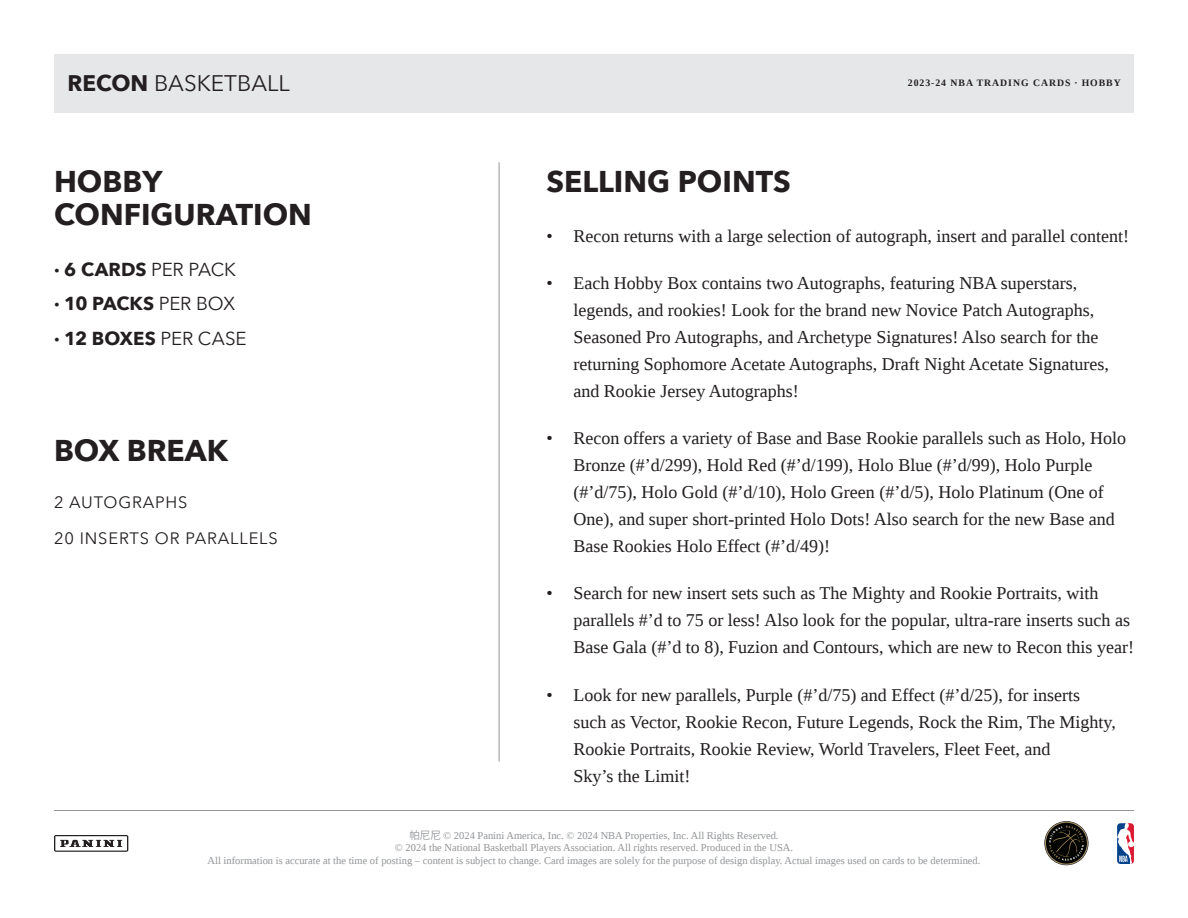
<style>
.page{position:relative;width:1188px;height:918px;background:#fff}
.page>*{position:absolute;margin:0;border:0;box-sizing:border-box;transform-origin:0 0}
.t1{font:700 30px "Avenir Next";color:#231f20}
.t2{font:22.5px "Avenir Next";color:#231f20}
.t3{font:700 18.75px "Avenir Next";color:#231f20}
.t4{font:18px/27px "Liberation Serif";color:#231f20}
.t5{font:16.5px "Avenir Next";letter-spacing:.05em;color:#231f20}
.t6{font:10.5px/12.6px "Liberation Serif";color:#939598;text-align:center}
.t7{font:700 9.75px "Liberation Serif";letter-spacing:.1em;color:#231f20}
.s1{font-weight:700}
.s2{font-weight:400}
.s3{font-family:"Koz Go Pr 6 N"}
</style>
<div class="page">
<svg style="left:1117px;top:823px;width:17px;height:41px"></svg>
<hr style="left:54px;top:810px;width:1080px;height:1px;background:#939598">
<svg style="left:54px;top:835px;width:74px;height:17px"></svg>
<svg style="left:1044px;top:821px;width:45px;height:44px"></svg>
<hr style="left:499px;top:162px;width:1px;height:600px;background:#939598">
<div style="left:54px;top:54px;width:1080px;height:58px;background:#e6e7e9"></div>
<p class="t2" style="left:68px;top:64px;width:224px"><span class="s1">RECON</span> BASKETBALL</p>
<p class="t7" style="left:908px;top:77px;width:215px">2023-24 NBA TRADING CARDS · HOBBY</p>
<p class="t1" style="left:54px;top:156px;width:110px">HOBBY</p>
<p class="t1" style="left:546px;top:156px;width:246px">SELLING POINTS</p>
<p class="t1" style="left:54px;top:189px;width:259px">CONFIGURATION</p>
<p class="t3" style="left:54px;top:253px;width:183px">· 6 CARDS <span class="s2">PER PACK</span></p>
<p class="t3" style="left:54px;top:287px;width:183px">· 10 PACKS <span class="s2">PER BOX</span></p>
<p class="t3" style="left:54px;top:322px;width:194px">· 12 BOXES <span class="s2">PER CASE</span></p>
<p class="t4" style="left:546px;top:222px;width:584px">• Recon returns with a large selection of autograph, insert and parallel content!</p>
<p class="t4" style="left:573px;top:269px;width:537px;text-indent:-27px">• Each Hobby Box contains two Autographs, featuring NBA superstars, legends, and rookies! Look for the brand new Novice Patch Autographs, Seasoned Pro Autographs, and Archetype Signatures! Also search for the returning Sophomore Acetate Autographs, Draft Night Acetate Signatures, and Rookie Jersey Autographs!</p>
<p class="t4" style="left:573px;top:425px;width:554px;text-indent:-27px">• Recon offers a variety of Base and Base Rookie parallels such as Holo, Holo Bronze (#’d/299), Hold Red (#’d/199), Holo Blue (#’d/99), Holo Purple (#’d/75), Holo Gold (#’d/10), Holo Green (#’d/5), Holo Platinum (One of One), and super short-printed Holo Dots! Also search for the new Base and Base Rookies Holo Effect (#’d/49)!</p>
<p class="t4" style="left:573px;top:580px;width:562px;text-indent:-27px">• Search for new insert sets such as The Mighty and Rookie Portraits, with parallels #’d to 75 or less! Also look for the popular, ultra-rare inserts such as<br>Base Gala (#’d to 8), Fuzion and Contours, which are new to Recon this year!</p>
<p class="t4" style="left:573px;top:681px;width:544px;text-indent:-27px">• Look for new parallels, Purple (#’d/75) and Effect (#’d/25), for inserts such as Vector, Rookie Recon, Future Legends, Rock the Rim, The Mighty, Rookie Portraits, Rookie Review, World Travelers, Fleet Feet, and<br>Sky’s the Limit!</p>
<p class="t1" style="left:54px;top:425px;width:176px">BOX BREAK</p>
<p class="t5" style="left:54px;top:488px;width:135px">2 AUTOGRAPHS</p>
<p class="t5" style="left:54px;top:524px;width:225px">20 INSERTS OR PARALLELS</p>
<p class="t6" style="left:208px;top:829px;width:774px"><span class="s3">帕尼尼</span> © 2024 Panini America, Inc. © 2024 NBA Properties, Inc. All Rights Reserved.<br>© 2024 the National Basketball Players Association. All rights reserved. Produced in the USA.<br>All information is accurate at the time of posting – content is subject to change. Card images are solely for the purpose of design display. Actual images used on cards to be determined.</p>
</div>
